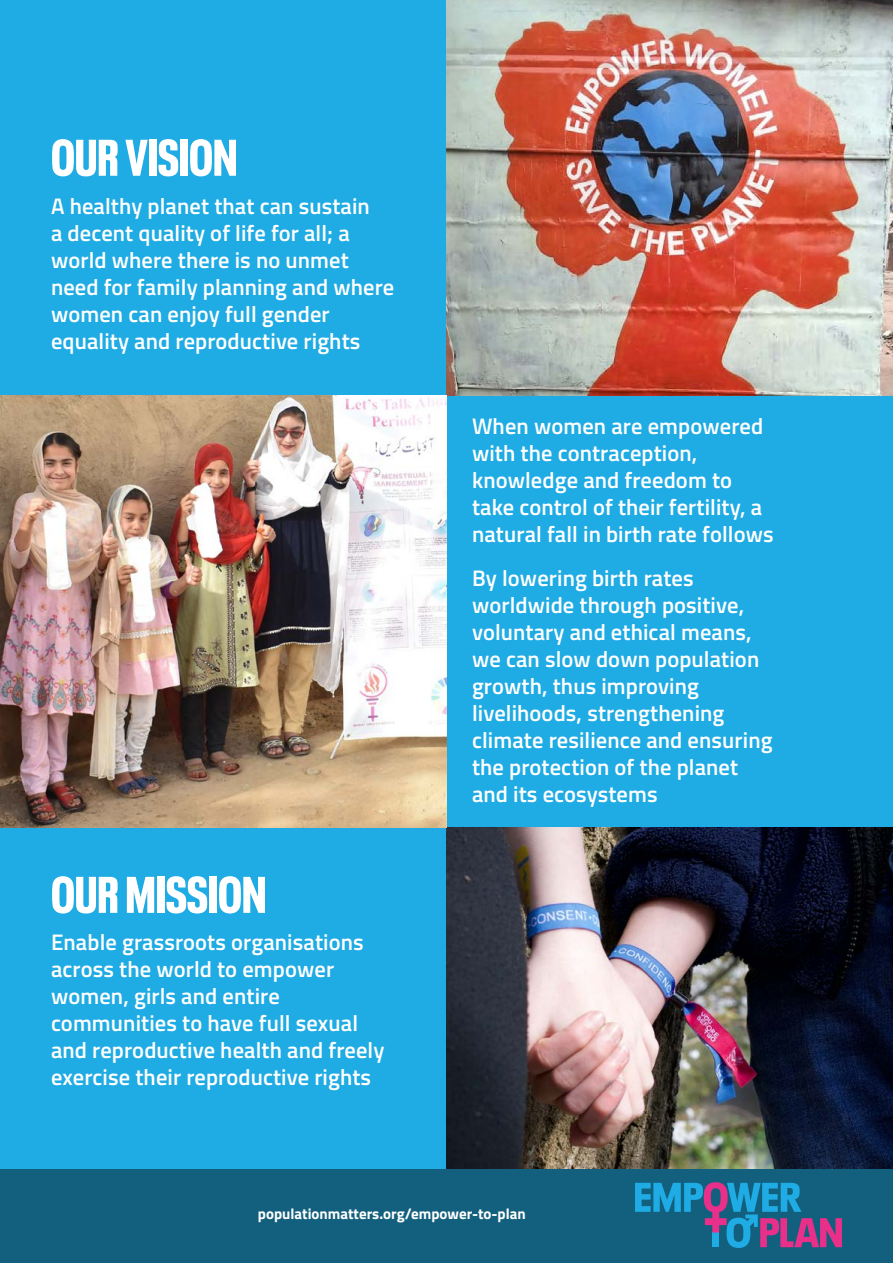
<style>
.page{position:relative;width:893px;height:1263px;background:#fff}
.page>*{position:absolute;margin:0;border:0;box-sizing:border-box;transform-origin:0 0}
.t1{font:900 condensed 51px "Neue Plak";color:#fff}
.t2{font:600 22.5px/27px "Titillium";letter-spacing:.005em;color:#fff}
.t3{font:700 15px "Titillium";color:#fff}
</style>
<div class="page">
<div style="left:0;top:0;width:446px;height:468px;background:#1fabe3"></div>
<div style="left:0;top:656px;width:446px;height:569px;background:#1fabe3"></div>
<div style="left:446px;top:0;width:447px;height:1211px;background:#1fabe3"></div>
<img style="left:446px;top:827px;width:447px;height:342px">
<img style="left:446px;top:0;width:447px;height:395px">
<img style="left:0;top:395px;width:446px;height:432px">
<div style="left:0;top:1169px;width:893px;height:94px;background:#13607e"></div>
<svg style="left:635px;top:1182px;width:207px;height:66px"></svg>
<h1 class="t1" style="left:51px;top:121px;width:188px">OUR VISION</h1>
<p class="t2" style="left:51px;top:191px;width:345px">A healthy planet that can sustain<br>a decent quality of life for all; a world where there is no unmet need for family planning and where women can enjoy full gender equality and reproductive rights</p>
<h1 class="t1" style="left:51px;top:858px;width:217px">OUR MISSION</h1>
<p class="t2" style="left:51px;top:927px;width:335px">Enable grassroots organisations across the world to empower women, girls and entire communities to have full sexual and reproductive health and freely exercise their reproductive rights</p>
<p class="t2" style="left:472px;top:411px;width:303px">When women are empowered with the contraception, knowledge and freedom to take control of their fertility, a natural fall in birth rate follows</p>
<p class="t2" style="left:472px;top:563px;width:302px">By lowering birth rates worldwide through positive, voluntary and ethical means, we can slow down population growth, thus improving livelihoods, strengthening climate resilience and ensuring the protection of the planet and its ecosystems</p>
<p class="t3" style="left:258px;top:1202px;width:269px">populationmatters.org/empower-to-plan</p>
</div>
